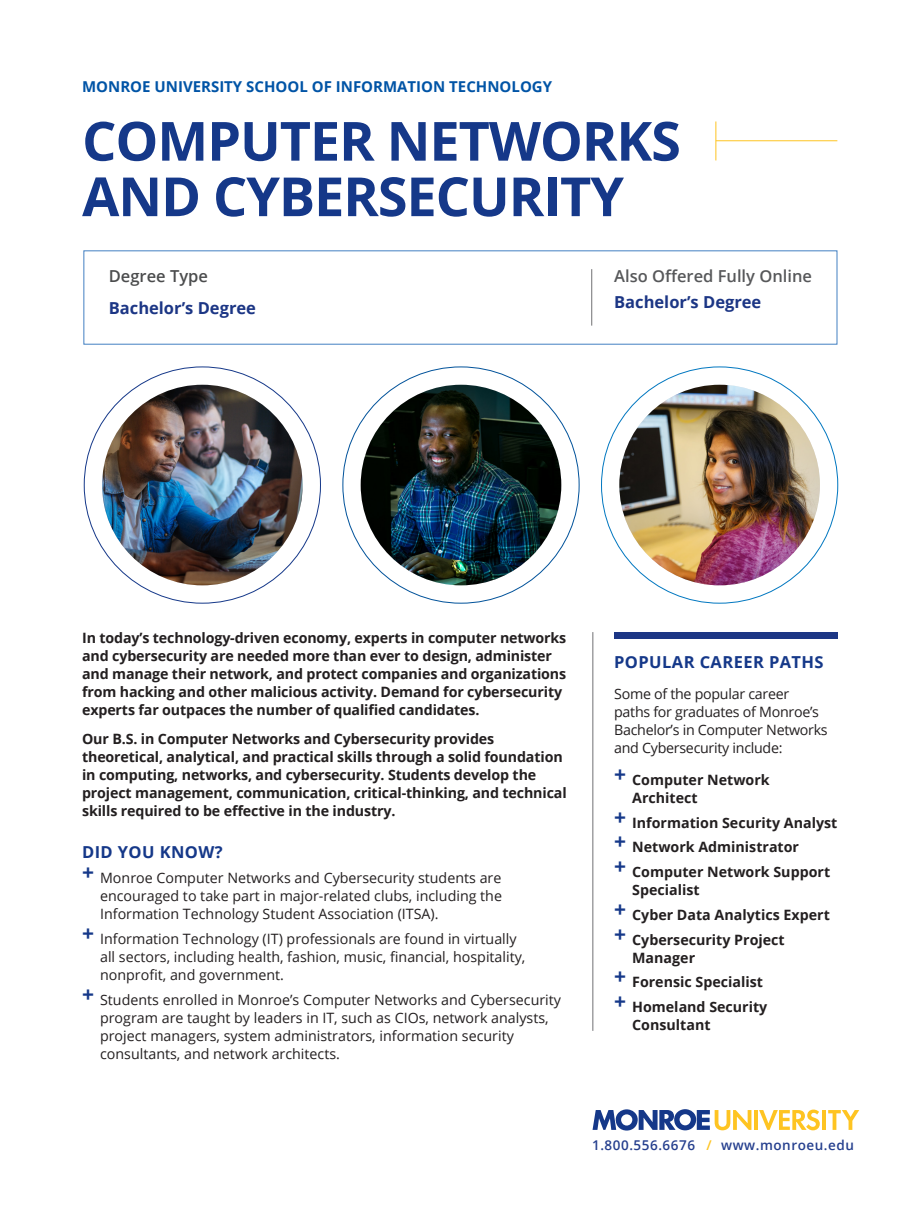
<style>
.page{position:relative;width:918px;height:1215px;background:#fff}
.page>*{position:absolute;margin:0;border:0;box-sizing:border-box;transform-origin:0 0}
.headline{font:700 54px/55.5px "Open Sans";letter-spacing:-.02em;color:#153889}
.DegreeName{font:700 16.5px "Open Sans";color:#1c3685}
._11ptboldCaps{font:700 16.5px "Open Sans";letter-spacing:.025em;color:#153889}
.Degreetitle{font:600 16.5px "Open Sans";color:#57585a}
.Degreetitle-2{font:600 16.5px "Open Sans";color:#4b4c4d}
.headline-2{font:700 15px "Open Sans";color:#0154a6}
.body_more_space{font:700 14.25px/18px "Open Sans";letter-spacing:-.01em;color:#231f20}
.body{font:14.25px/18px "Open Sans";color:#231f20}
.body-2{font:14.25px/18px "Open Sans";letter-spacing:-.02em;color:#231f20}
.t1{font:600 13.5px "Open Sans";letter-spacing:.04em;color:#253f8e}
.s1{color:#fec422}
</style>
<div class="page">
<svg style="left:593px;top:1109px;width:158px;height:22px"></svg>
<hr style="left:754px;top:1110px;width:4px;height:20px;background:#fec422">
<svg style="left:759px;top:1110px;width:61px;height:20px"></svg>
<hr style="left:822px;top:1110px;width:4px;height:20px;background:#fec422">
<svg style="left:828px;top:1110px;width:31px;height:20px"></svg>
<img style="left:102px;top:385px;width:201px;height:200px;border-radius:100px">
<img style="left:361px;top:385px;width:200px;height:200px;border-radius:100px">
<img style="left:619px;top:385px;width:201px;height:200px;border-radius:100px">
<div style="left:83px;top:250px;width:754px;height:95px;border:1px solid #4280c2"></div>
<hr style="left:716px;top:140px;width:121px;height:1px;background:#fec422">
<hr style="left:716px;top:122px;width:1px;height:38px;background:#fec422">
<hr style="left:592px;top:632px;width:1px;height:399px;background:#808083">
<div style="left:614px;top:632px;width:224px;height:7px;background:#1c3685"></div>
<hr style="left:591px;top:269px;width:1px;height:57px;background:#808083">
<p class="headline-2" style="left:82px;top:76px;width:472px">MONROE UNIVERSITY SCHOOL OF INFORMATION TECHNOLOGY</p>
<p class="headline" style="left:82px;top:112px;width:600px">COMPUTER NETWORKS<br>AND CYBERSECURITY</p>
<p class="Degreetitle-2" style="left:109px;top:264px;width:101px">Degree Type</p>
<p class="DegreeName" style="left:109px;top:296px;width:149px">Bachelor’s Degree</p>
<p class="Degreetitle" style="left:614px;top:264px;width:199px">Also Offered Fully Online</p>
<p class="DegreeName" style="left:614px;top:290px;width:149px">Bachelor’s Degree</p>
<p class="body_more_space" style="left:82px;top:628px;width:486px">In today’s technology-driven economy, experts in computer networks and cybersecurity are needed more than ever to design, administer and manage their network, and protect companies and organizations from hacking and other malicious activity. Demand for cybersecurity experts far outpaces the number of qualified candidates.</p>
<p class="body_more_space" style="left:82px;top:729px;width:486px">Our B.S. in Computer Networks and Cybersecurity provides theoretical, analytical, and practical skills through a solid foundation in computing, networks, and cybersecurity. Students develop the project management, communication, critical-thinking, and technical skills required to be effective in the industry.</p>
<p class="_11ptboldCaps" style="left:82px;top:841px;width:142px">DID YOU KNOW?</p>
<p class="body" style="left:100px;top:869px;width:403px;text-align:justify;text-indent:-18px"><sup>+</sup> Monroe Computer Networks and Cybersecurity students are encouraged to take part in major-related clubs, including the Information Technology Student Association (ITSA).</p>
<p class="body" style="left:100px;top:929px;width:427px;text-indent:-18px"><sup>+</sup> Information Technology (IT) professionals are found in virtually all sectors, including health, fashion, music, financial, hospitality, nonprofit, and government.</p>
<p class="body" style="left:100px;top:990px;width:462px;text-indent:-18px"><sup>+</sup> Students enrolled in Monroe’s Computer Networks and Cybersecurity program are taught by leaders in IT, such as CIOs, network analysts, project managers, system administrators, information security consultants, and network architects.</p>
<p class="_11ptboldCaps" style="left:614px;top:650px;width:211px">POPULAR CAREER PATHS</p>
<p class="body-2" style="left:614px;top:685px;width:215px">Some of the popular career paths for graduates of Monroe’s<br>Bachelor’s in Computer Networks and Cybersecurity include:</p>
<p class="body_more_space" style="left:632px;top:770px;width:139px;text-indent:-18px"><sup>+</sup> Computer Network<br>Architect</p>
<p class="body_more_space" style="left:614px;top:813px;width:225px"><sup>+</sup> Information Security Analyst</p>
<p class="body_more_space" style="left:614px;top:838px;width:186px"><sup>+</sup> Network Administrator</p>
<p class="body_more_space" style="left:632px;top:863px;width:200px;text-indent:-18px"><sup>+</sup> Computer Network Support<br>Specialist</p>
<p class="body_more_space" style="left:614px;top:905px;width:217px"><sup>+</sup> Cyber Data Analytics Expert</p>
<p class="body_more_space" style="left:632px;top:930px;width:154px;text-indent:-18px"><sup>+</sup> Cybersecurity Project<br>Manager</p>
<p class="body_more_space" style="left:614px;top:973px;width:150px"><sup>+</sup> Forensic Specialist</p>
<p class="body_more_space" style="left:632px;top:998px;width:137px;text-indent:-18px"><sup>+</sup> Homeland Security<br>Consultant</p>
<p class="t1" style="left:592px;top:1136px;width:263px">1.800.556.6676 <span class="s1">/</span> www.monroeu.edu</p>
</div>
